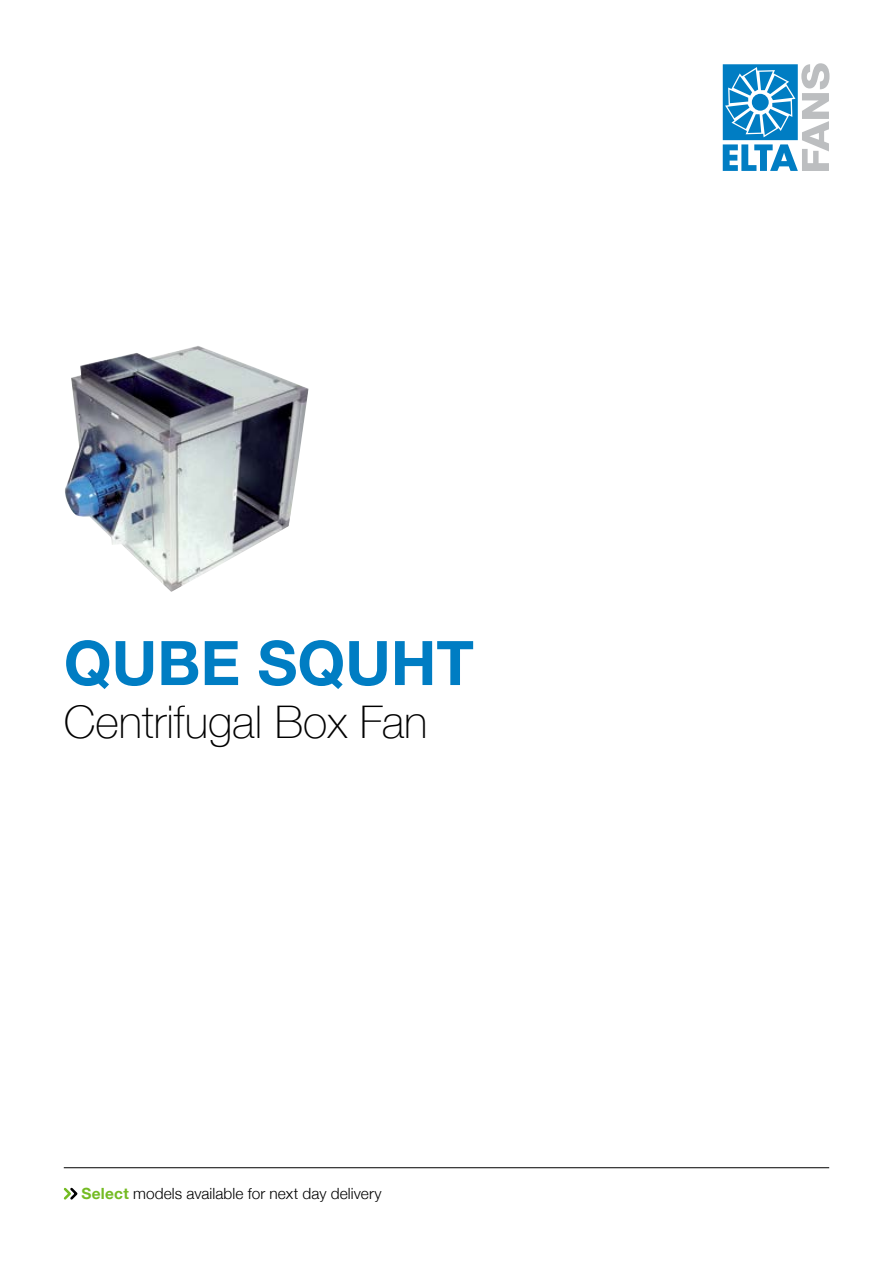
<style>
.page{position:relative;width:893px;height:1263px;background:#fff}
.page>*{position:absolute;margin:0;border:0;box-sizing:border-box;transform-origin:0 0}
.t1{font:700 61.5px "Helvetica Neue";color:#007dc3}
.t2{font:100 45px "Helvetica Neue";color:#000}
.t3{font:300 15.45px "Helvetica Neue";letter-spacing:.005em;color:#000}
.s1{font-weight:700;color:#74bb23}
</style>
<div class="page">
<img style="left:65px;top:346px;width:243px;height:246px">
<svg style="left:723px;top:63px;width:106px;height:108px"></svg>
<hr style="left:64px;top:1167px;width:765px;height:1px;background:#000">
<svg style="left:63px;top:1187px;width:15px;height:13px"></svg>
<h1 class="t1" style="left:64px;top:615px;width:412px">QUBE SQUHT</h1>
<h2 class="t2" style="left:64px;top:687px;width:365px">Centrifugal Box Fan</h2>
<p class="t3" style="left:82px;top:1181px;width:302px"><span class="s1">Select</span> models available for next day delivery</p>
</div>
